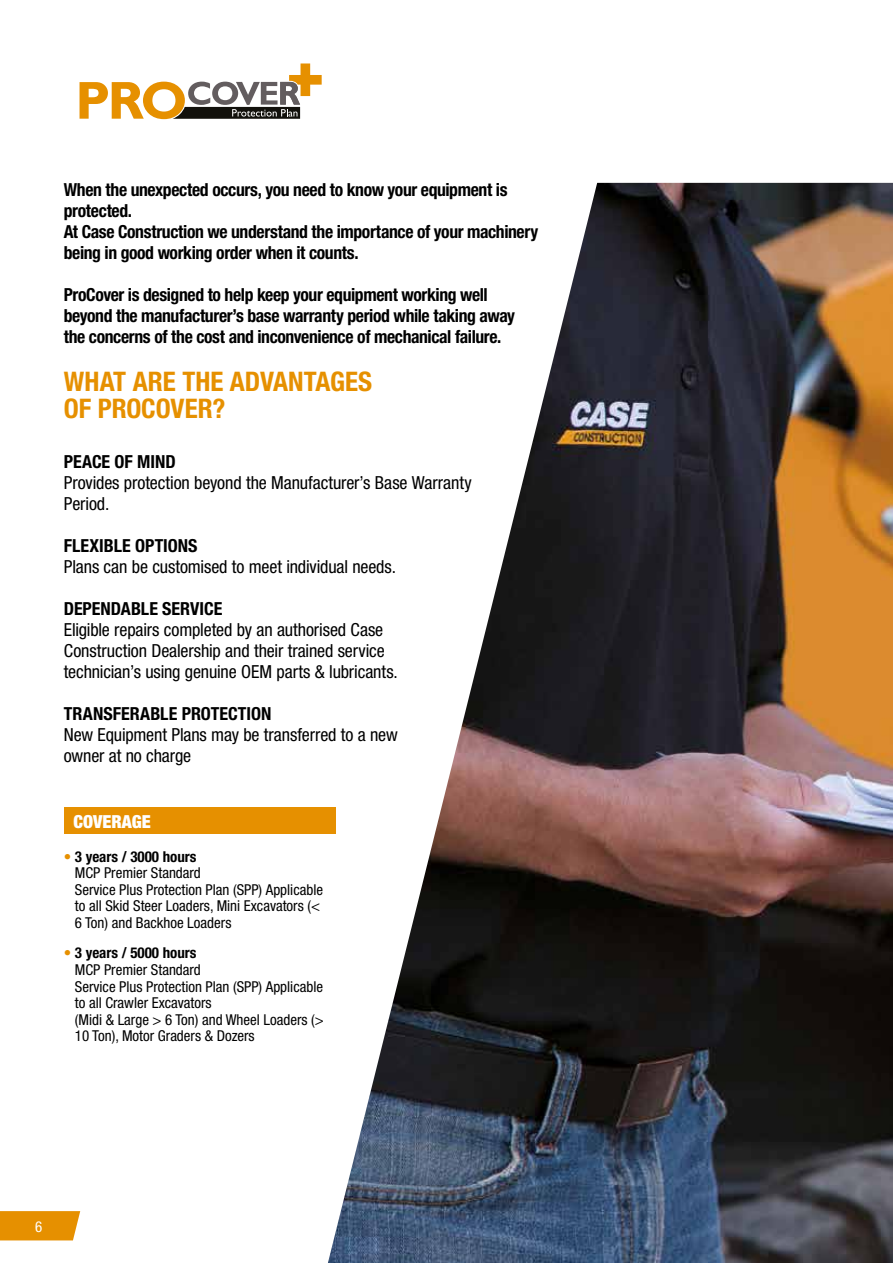
<style>
.page{position:relative;width:893px;height:1263px;background:#fff}
.page>*{position:absolute;margin:0;border:0;box-sizing:border-box;transform-origin:0 0}
.t1{font:700 condensed 27px/27px "Helvetica Neue LT Std";color:#e69000}
.t2{font:700 condensed 18px/21px "Helvetica Neue LT Std";letter-spacing:-.02em;color:#000}
.t3{font:condensed 18px/21px "Helvetica Neue LT Std";letter-spacing:-.005em;color:#000}
.t4{font:700 condensed 18px "Helvetica Neue LT Std";color:#000}
.t5{font:900 condensed 18px "Helvetica Neue LT Std";color:#fff}
.t6{font:condensed 15px/16.5px "Helvetica Neue LT Std";color:#000}
.t7{font:condensed 15px "Helvetica Neue LT Std";color:#fff}
.s1{font-weight:700;color:#e69000}
.s2{font-weight:700}
</style>
<div class="page">
<svg style="left:0;top:1211px;width:80px;height:29px;background:#e7950b"></svg>
<img style="left:328px;top:183px;width:565px;height:1080px">
<svg style="left:80px;top:63px;width:242px;height:56px"></svg>
<div style="left:64px;top:807px;width:272px;height:27px;background:#e69000"></div>
<p class="t2" style="left:64px;top:179px;width:476px">When the unexpected occurs, you need to know your equipment is protected.<br>At Case Construction we understand the importance of your machinery being in good working order when it counts.</p>
<p class="t2" style="left:64px;top:284px;width:453px">ProCover is designed to help keep your equipment working well beyond the manufacturer’s base warranty period while taking away the concerns of the cost and inconvenience of mechanical failure.</p>
<h1 class="t1" style="left:64px;top:367px;width:310px">WHAT ARE THE ADVANTAGES<br>OF PROCOVER?</h1>
<p class="t2" style="left:64px;top:451px;width:113px">PEACE OF MIND</p>
<p class="t3" style="left:64px;top:472px;width:410px">Provides protection beyond the Manufacturer’s Base Warranty<br>Period.</p>
<p class="t4" style="left:64px;top:535px;width:135px">FLEXIBLE OPTIONS</p>
<p class="t3" style="left:64px;top:556px;width:334px">Plans can be customised to meet individual needs.</p>
<p class="t4" style="left:64px;top:598px;width:160px">DEPENDABLE SERVICE</p>
<p class="t3" style="left:64px;top:619px;width:336px">Eligible repairs completed by an authorised Case<br>Construction Dealership and their trained service technician’s using genuine OEM parts &amp; lubricants.</p>
<p class="t4" style="left:64px;top:703px;width:209px">TRANSFERABLE PROTECTION</p>
<p class="t3" style="left:64px;top:724px;width:335px">New Equipment Plans may be transferred to a new owner at no charge</p>
<p class="t5" style="left:74px;top:810px;width:79px">COVERAGE</p>
<p class="t6" style="left:75px;top:848px;width:250px;text-indent:-11px"><span class="s1">•</span> <span class="s2">3 years / 3000 hours<br></span>MCP Premier Standard<br>Service Plus Protection Plan (SPP) Applicable to all Skid Steer Loaders, Mini Excavators (&lt;<br>6 Ton) and Backhoe Loaders</p>
<p class="t6" style="left:75px;top:945px;width:250px;text-indent:-11px"><span class="s1">•</span> <span class="s2">3 years / 5000 hours<br></span>MCP Premier Standard<br>Service Plus Protection Plan (SPP) Applicable to all Crawler Excavators<br>(Midi &amp; Large &gt; 6 Ton) and Wheel Loaders (&gt;<br>10 Ton), Motor Graders &amp; Dozers</p>
<p class="t7" style="left:35px;top:1218px;width:9px">6</p>
</div>
